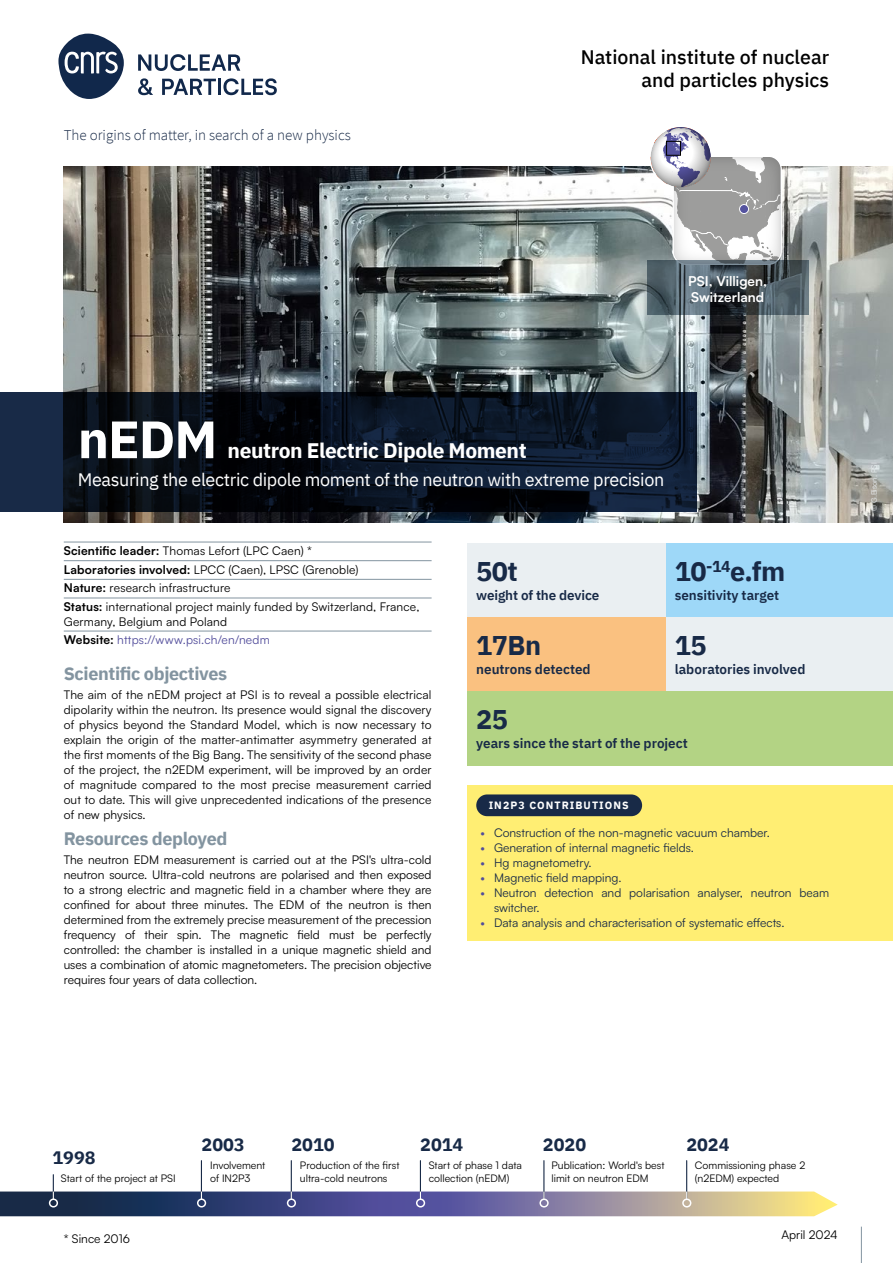
<style>
.page{position:relative;width:893px;height:1263px;background:#fff}
.page>*{position:absolute;margin:0;border:0;box-sizing:border-box;transform-origin:0 0}
.t1{font:700 52.5px "IBM Plex Sans";color:#fff}
.t2{font:700 27px "IBM Plex Sans";letter-spacing:-.02em;color:#182a47}
.t3{font:700 21px "IBM Plex Sans";letter-spacing:-.02em;color:#fff}
.t4{font:500 19.5px/22.5px "IBM Plex Sans";color:#000;text-align:right}
.t5{font:18px "IBM Plex Sans";letter-spacing:-.02em;color:#fff}
.t6{font:700 18px "IBM Plex Sans";letter-spacing:-.02em;color:#8394a0}
.t7{font:700 18px "IBM Plex Sans";color:#182a47}
.t8{font:300 15px "Source Sans Pro";color:#182a47}
.t9{font:600 13.5px "IBM Plex Sans";letter-spacing:-.005em;color:#182a47}
.t10{font:700 13.5px/16.2px "Satoshi";color:#fff}
.t11{font:12px/15px "Satoshi";letter-spacing:.01em;color:#000;text-align:justify}
.t12{font:12px/15px "Satoshi";color:#182a47}
.t13{font:12px/18.6px "Satoshi";letter-spacing:.015em;color:#524d9b}
.t14{font:10.5px/13.5px "Satoshi";color:#000}
.t15{font:700 10.5px "IBM Plex Sans";letter-spacing:.1em;color:#fff}
.t16{font:7.5px "Satoshi";color:#eaeff2}
.s1{font-weight:700}
.s2{color:#000}
.s3{font-weight:700;color:#000}
.s4{color:#524d9b}
</style>
<div class="page">
<img style="left:64px;top:167px;width:829px;height:356px">
<svg style="left:58px;top:34px;width:66px;height:65px"></svg>
<svg style="left:138px;top:54px;width:102px;height:17px"></svg>
<svg style="left:138px;top:78px;width:15px;height:17px"></svg>
<svg style="left:162px;top:79px;width:54px;height:16px"></svg>
<hr style="left:218px;top:79px;width:3px;height:16px;background:#11284b">
<svg style="left:223px;top:78px;width:54px;height:17px"></svg>
<svg style="left:651px;top:127px;width:129px;height:133px"></svg>
<svg style="left:651px;top:127px;width:60px;height:60px"></svg>
<div style="left:666px;top:141px;width:15px;height:15px;border:1px solid #000"></div>
<hr style="left:201px;top:1160px;width:1px;height:39px;background:#182a47">
<hr style="left:291px;top:1160px;width:1px;height:39px;background:#182a47">
<hr style="left:420px;top:1160px;width:1px;height:39px;background:#182a47">
<hr style="left:543px;top:1160px;width:1px;height:39px;background:#182a47">
<hr style="left:686px;top:1160px;width:1px;height:39px;background:#182a47">
<svg style="left:0;top:1175px;width:838px;height:41px"></svg>
<svg style="left:0;top:392px;width:696px;height:119px;background:#0a1422"></svg>
<svg style="left:647px;top:260px;width:161px;height:55px;background:#4a575f"></svg>
<hr style="left:861px;top:1226px;width:1px;height:37px;background:#8394a0">
<div style="left:468px;top:691px;width:425px;height:74px;background:#b3d384"></div>
<div style="left:468px;top:617px;width:198px;height:74px;background:#fac180"></div>
<div style="left:666px;top:617px;width:227px;height:74px;background:#eaeff2"></div>
<div style="left:666px;top:543px;width:227px;height:74px;background:#9ed8f8"></div>
<div style="left:468px;top:543px;width:198px;height:74px;background:#eaeff2"></div>
<div style="left:468px;top:785px;width:425px;height:156px;background:#ffee73"></div>
<hr style="left:64px;top:542px;width:368px;height:1px;background:#8394a0">
<hr style="left:64px;top:560px;width:368px;height:1px;background:#8394a0">
<hr style="left:64px;top:579px;width:368px;height:1px;background:#8394a0">
<hr style="left:64px;top:598px;width:368px;height:1px;background:#8394a0">
<hr style="left:64px;top:631px;width:368px;height:1px;background:#8394a0">
<div style="left:476px;top:794px;width:166px;height:22px;background:#182a47;border-radius:11px"></div>
<p class="t8" style="left:64px;top:126px;width:289px">The origins of matter, in search of a new physics</p>
<h3 class="t4" style="left:581px;top:44px;width:250px">National institute of nuclear and particles physics</h3>
<p class="t10" style="left:688px;top:272px;width:80px">PSI, Villigen,<br>Switzerland</p>
<h1 class="t1" style="left:78px;top:398px;width:141px">nEDM</h1>
<h3 class="t3" style="left:228px;top:434px;width:301px">neutron Electric Dipole Moment</h3>
<h3 class="t5" style="left:78px;top:466px;width:588px">Measuring the electric dipole moment of the neutron with extreme precision</h3>
<p class="t16" style="left:869px;top:511px;width:50px;rotate:-90deg">© G.Bison, PSI</p>
<p class="t11" style="left:64px;top:541px;width:357px;line-height:18.6px;text-align:left"><span class="s1">Scientific leader:</span> Thomas Lefort (LPC Caen) *<br><span class="s1">Laboratories involved:</span> LPCC (Caen), LPSC (Grenoble)<br><span class="s1">Nature:</span> research infrastructure<br><span class="s1">Status:</span> international project mainly funded by Switzerland, France,</p>
<p class="t13" style="left:64px;top:611px;width:207px"><span class="s2">Germany, Belgium and Poland<br></span><span class="s3">Website:</span> https://www.psi.ch/en/nedm</p>
<h3 class="t6" style="left:64px;top:659px;width:165px">Scientific objectives</h3>
<p class="t11" style="left:64px;top:687px;width:369px">The aim of the nEDM project at PSI is to reveal a possible electrical dipolarity within the neutron. Its presence would signal the discovery of physics beyond the Standard Model, which is now necessary to explain the origin of the matter-antimatter asymmetry generated at the first moments of the Big Bang. The sensitivity of the second phase of the project, the n2EDM experiment, will be improved by an order of magnitude compared to the most precise measurement carried out to date. This will give unprecedented indications of the presence of new physics.</p>
<h3 class="t6" style="left:64px;top:824px;width:165px">Resources deployed</h3>
<p class="t11" style="left:64px;top:852px;width:369px">The neutron EDM measurement is carried out at the PSI's ultra-cold neutron source. Ultra-cold neutrons are polarised and then exposed to a strong electric and magnetic field in a chamber where they are confined for about three minutes. The EDM of the neutron is then determined from the extremely precise measurement of the precession frequency of their spin. The magnetic field must be perfectly controlled: the chamber is installed in a unique magnetic shield and uses a combination of atomic magnetometers. The precision objective requires four years of data collection.</p>
<h2 class="t2" style="left:476px;top:550px;width:43px">50t</h2>
<p class="t9" style="left:476px;top:585px;width:124px">weight of the device</p>
<h2 class="t2" style="left:476px;top:624px;width:66px">17Bn</h2>
<p class="t9" style="left:476px;top:659px;width:116px">neutrons detected</p>
<h2 class="t2" style="left:675px;top:550px;width:112px">10<sup>-14</sup>e.fm</h2>
<p class="t9" style="left:675px;top:585px;width:106px">sensitivity target</p>
<h2 class="t2" style="left:675px;top:624px;width:33px">15</h2>
<p class="t9" style="left:675px;top:659px;width:132px">laboratories involved</p>
<h2 class="t2" style="left:476px;top:698px;width:33px">25</h2>
<p class="t9" style="left:476px;top:733px;width:213px">years since the start of the project</p>
<p class="t15" style="left:489px;top:797px;width:142px">IN2P3 CONTRIBUTIONS</p>
<p class="t12" style="left:480px;top:825px;width:291px"><span class="s4">•</span> Construction of the non-magnetic vacuum chamber.</p>
<p class="t12" style="left:480px;top:840px;width:215px"><span class="s4">•</span> Generation of internal magnetic fields.</p>
<p class="t12" style="left:480px;top:855px;width:113px"><span class="s4">•</span> Hg magnetometry.</p>
<p class="t12" style="left:480px;top:870px;width:143px"><span class="s4">•</span> Magnetic field mapping.</p>
<p class="t12" style="left:494px;top:885px;width:337px;text-indent:-14px"><span class="s4">•</span> Neutron detection and polarisation analyser, neutron beam switcher.</p>
<p class="t12" style="left:480px;top:915px;width:306px"><span class="s4">•</span> Data analysis and characterisation of systematic effects.</p>
<h3 class="t7" style="left:52px;top:1144px;width:45px">1998</h3>
<p class="t14" style="left:61px;top:1171px;width:116px">Start of the project at PSI</p>
<p class="t11" style="left:64px;top:1231px;width:68px">* Since 2016</p>
<h3 class="t7" style="left:202px;top:1130px;width:45px">2003</h3>
<p class="t14" style="left:210px;top:1158px;width:57px">Involvement of IN2P3</p>
<h3 class="t7" style="left:291px;top:1130px;width:45px">2010</h3>
<p class="t14" style="left:300px;top:1158px;width:101px">Production of the first ultra-cold neutrons</p>
<h3 class="t7" style="left:420px;top:1130px;width:45px">2014</h3>
<p class="t14" style="left:429px;top:1158px;width:95px">Start of phase 1 data collection (nEDM)</p>
<h3 class="t7" style="left:543px;top:1130px;width:45px">2020</h3>
<p class="t14" style="left:551px;top:1158px;width:115px">Publication: World's best limit on neutron EDM</p>
<h3 class="t7" style="left:686px;top:1130px;width:45px">2024</h3>
<p class="t14" style="left:695px;top:1158px;width:112px">Commissioning phase 2 (n2EDM) expected</p>
<p class="t11" style="left:781px;top:1226px;width:58px">April 2024</p>
</div>
